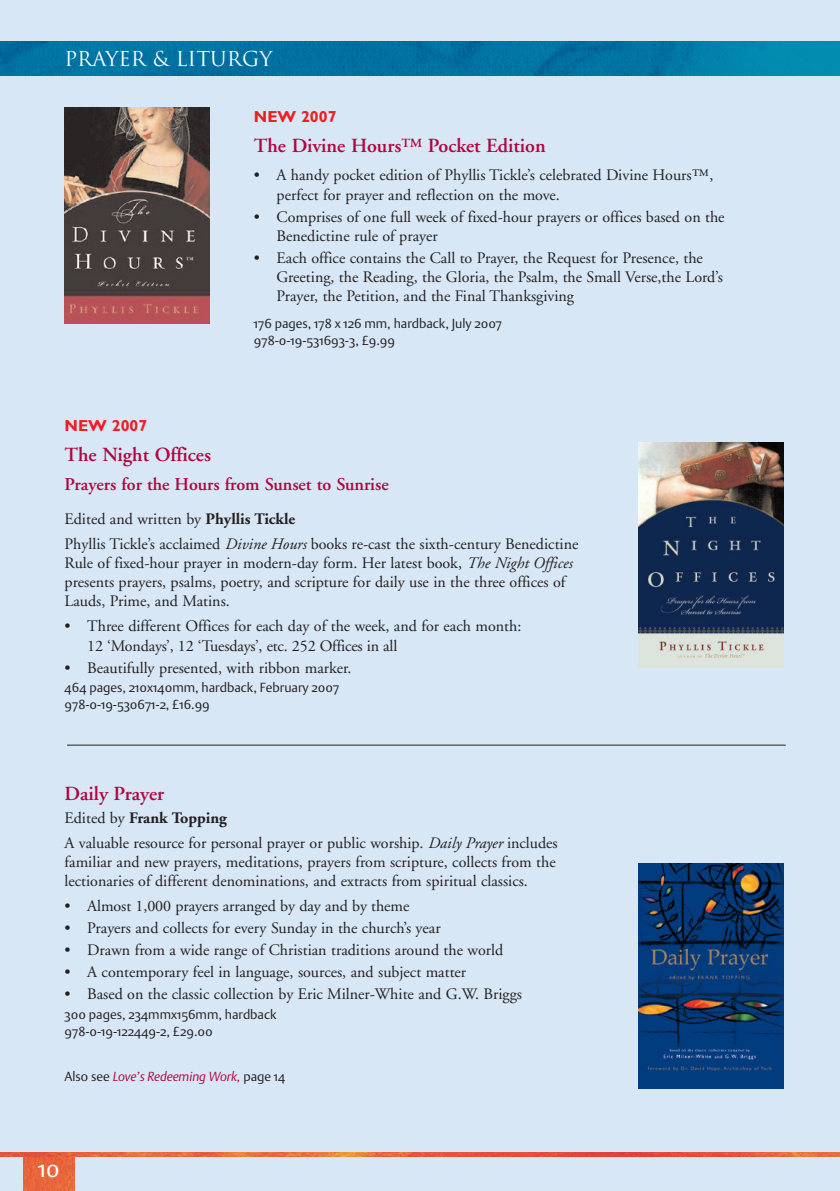
<style>
.page{position:relative;width:840px;height:1191px;background:#fff}
.page>*{position:absolute;margin:0;border:0;box-sizing:border-box;transform-origin:0 0}
.t1{font:24px "OUP Argo Light OS";color:#fff}
.t2{font:600 20px "Adobe Garamond";color:#b00540}
.t3{font:20px "Trajan";color:#fff}
.t4{font:600 18px "Adobe Garamond";color:#b00540}
.t5{font:16px/19.2px "Adobe Garamond";color:#231f20}
.t6{font:700 16px "Gill Sans";color:#ee1e24}
.t7{font:13px/17px "OUP Argo Light OS";color:#231f20}
.t8{font:italic 13px "OUP Argo Light OS";letter-spacing:-.01em;color:#b00540}
.s1{font-weight:700}
.s2{font-style:italic}
.s3{font-style:normal;color:#231f20}
</style>
<div class="page">
<div style="left:0;top:0;width:839px;height:1191px;background:#d8e7f5"></div>
<svg style="left:23px;top:1156px;width:52px;height:35px;background:#e7653b"></svg>
<img style="left:0;top:42px;width:839px;height:34px">
<hr style="left:67px;top:744px;width:718px;height:1px;background:#231f20">
<img style="left:638px;top:442px;width:144px;height:226px">
<img style="left:638px;top:863px;width:144px;height:225px">
<img style="left:64px;top:108px;width:145px;height:215px">
<img style="left:0;top:1152px;width:839px;height:4px">
<p class="t3" style="left:64px;top:47px;width:209px">PRAYER &amp; Liturgy</p>
<p class="t6" style="left:254px;top:111px;width:84px">NEW 2007</p>
<p class="t2" style="left:254px;top:138px;width:293px">The Divine Hours™ Pocket Edition</p>
<p class="t5" style="left:276px;top:167px;width:438px;text-indent:-23px">• A handy pocket edition of Phyllis Tickle’s celebrated Divine Hours™, perfect for prayer and reflection on the move.</p>
<p class="t5" style="left:276px;top:208px;width:449px;text-indent:-23px">• Comprises of one full week of fixed-hour prayers or offices based on the<br>Benedictine rule of prayer</p>
<p class="t5" style="left:276px;top:250px;width:447px;text-indent:-23px">• Each office contains the Call to Prayer, the Request for Presence, the<br>Greeting, the Reading, the Gloria, the Psalm, the Small Verse,the Lord’s<br>Prayer, the Petition, and the Final Thanksgiving</p>
<p class="t7" style="left:254px;top:315px;width:250px">176 pages, 178 x 126 mm, hardback, July 2007<br>978-0-19-531693-3, £9.99</p>
<p class="t6" style="left:64px;top:420px;width:84px">NEW 2007</p>
<p class="t2" style="left:64px;top:446px;width:148px">The Night Offices</p>
<p class="t4" style="left:64px;top:477px;width:325px">Prayers for the Hours from Sunset to Sunrise</p>
<p class="t5" style="left:64px;top:508px;width:515px;line-height:24.8px">Edited and written by <span class="s1">Phyllis Tickle<br></span>Phyllis Tickle’s acclaimed <span class="s2">Divine Hours</span> books re-cast the sixth-century Benedictine</p>
<p class="t5" style="left:64px;top:555px;width:509px">Rule of fixed-hour prayer in modern-day form. Her latest book, <span class="s2">The Night Offices </span>presents prayers, psalms, poetry, and scripture for daily use in the three offices of<br>Lauds, Prime, and Matins.</p>
<p class="t5" style="left:87px;top:618px;width:435px;text-indent:-23px">• Three different Offices for each day of the week, and for each month:<br>12 ‘Mondays’, 12 ‘Tuesdays’, etc. 252 Offices in all</p>
<p class="t5" style="left:64px;top:659px;width:288px">• Beautifully presented, with ribbon marker.</p>
<p class="t7" style="left:64px;top:679px;width:276px">464 pages, 210x140mm, hardback, February 2007<br>978-0-19-530671-2, £16.99</p>
<p class="t2" style="left:64px;top:786px;width:101px">Daily Prayer</p>
<p class="t5" style="left:64px;top:806px;width:494px;line-height:24.8px">Edited by <span class="s1">Frank Topping<br></span>A valuable resource for personal prayer or public worship. <span class="s2">Daily Prayer</span> includes</p>
<p class="t5" style="left:64px;top:853px;width:492px">familiar and new prayers, meditations, prayers from scripture, collects from the lectionaries of different denominations, and extracts from spiritual classics.</p>
<p class="t5" style="left:64px;top:897px;width:346px">• Almost 1,000 prayers arranged by day and by theme</p>
<p class="t5" style="left:64px;top:919px;width:377px">• Prayers and collects for every Sunday in the church’s year</p>
<p class="t5" style="left:64px;top:941px;width:440px">• Drawn from a wide range of Christian traditions around the world</p>
<p class="t5" style="left:64px;top:963px;width:403px">• A contemporary feel in language, sources, and subject matter</p>
<p class="t5" style="left:64px;top:985px;width:458px">• Based on the classic collection by Eric Milner-White and G.W. Briggs</p>
<p class="t7" style="left:64px;top:1006px;width:213px">300 pages, 234mmx156mm, hardback<br>978-0-19-122449-2, £29.00</p>
<p class="t8" style="left:64px;top:1069px;width:222px"><span class="s3">Also see</span> Love’s Redeeming Work, <span class="s3">page 14</span></p>
<h1 class="t1" style="left:38px;top:1154px;width:23px">10</h1>
</div>
